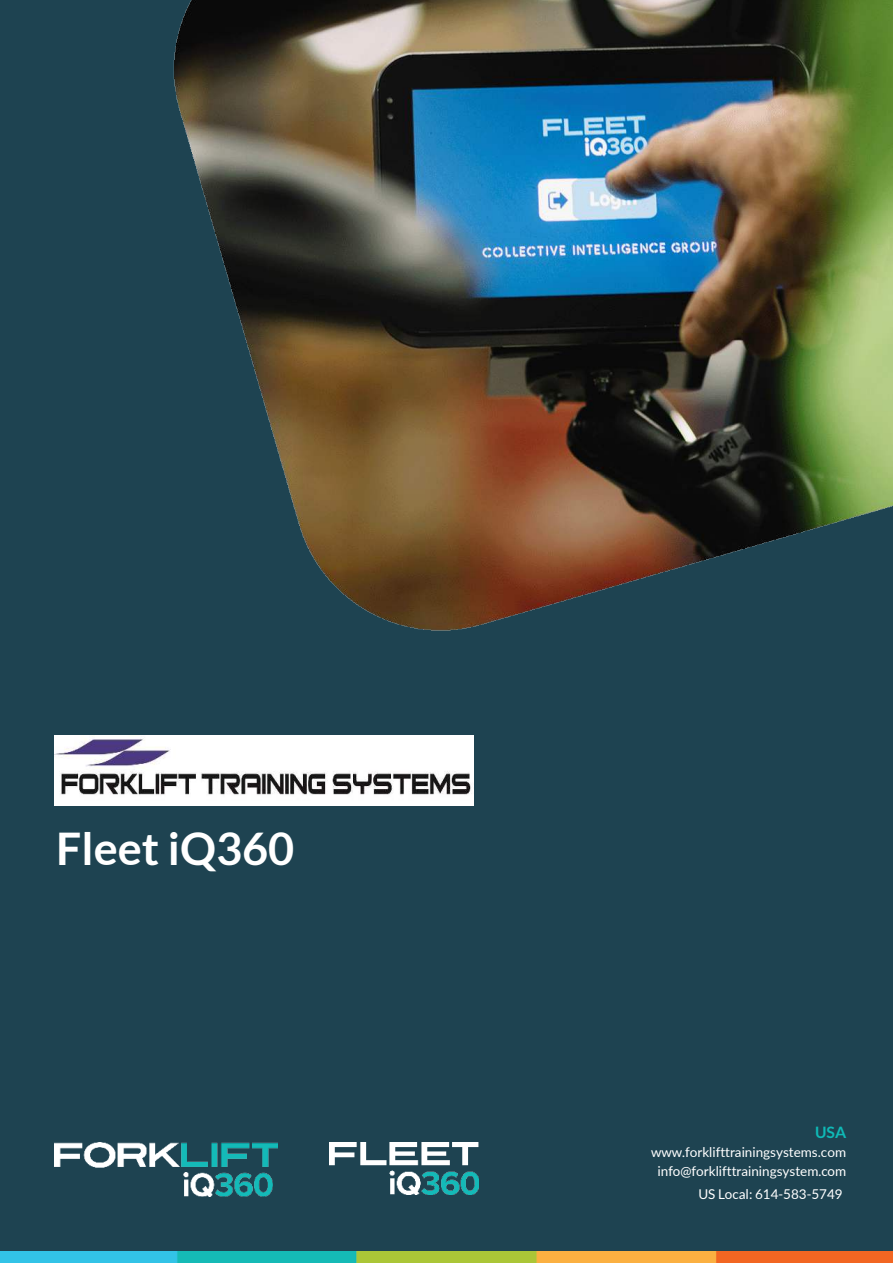
<style>
.page{position:relative;width:893px;height:1263px;background:#1e4351}
.page>*{position:absolute;margin:0;border:0;box-sizing:border-box;transform-origin:0 0}
.t1{font:700 45px "Lato";color:#fff}
.t2{font:700 15.75px "Lato";color:#0fb9b6}
.t3{font:13.5px/18.5px "Lato";color:#fff;text-align:center}
</style>
<div class="page">
<img style="left:173px;top:0;width:720px;height:631px">
<img style="left:0;top:1251px;width:893px;height:12px">
<img style="left:54px;top:736px;width:419px;height:69px">
<img style="left:54px;top:1142px;width:224px;height:54px">
<img style="left:330px;top:1142px;width:148px;height:53px">
<h1 class="t1" style="left:56px;top:831px;width:240px">Fleet iQ360</h1>
<p class="t2" style="left:815px;top:1126px;width:33px">USA</p>
<p class="t3" style="left:651px;top:1144px;width:197px">www.forklifttrainingsystems.com info@forklifttrainingsystem.com</p>
<p class="t3" style="left:698px;top:1185px;width:146px">US Local: 614-583-5749</p>
</div>
